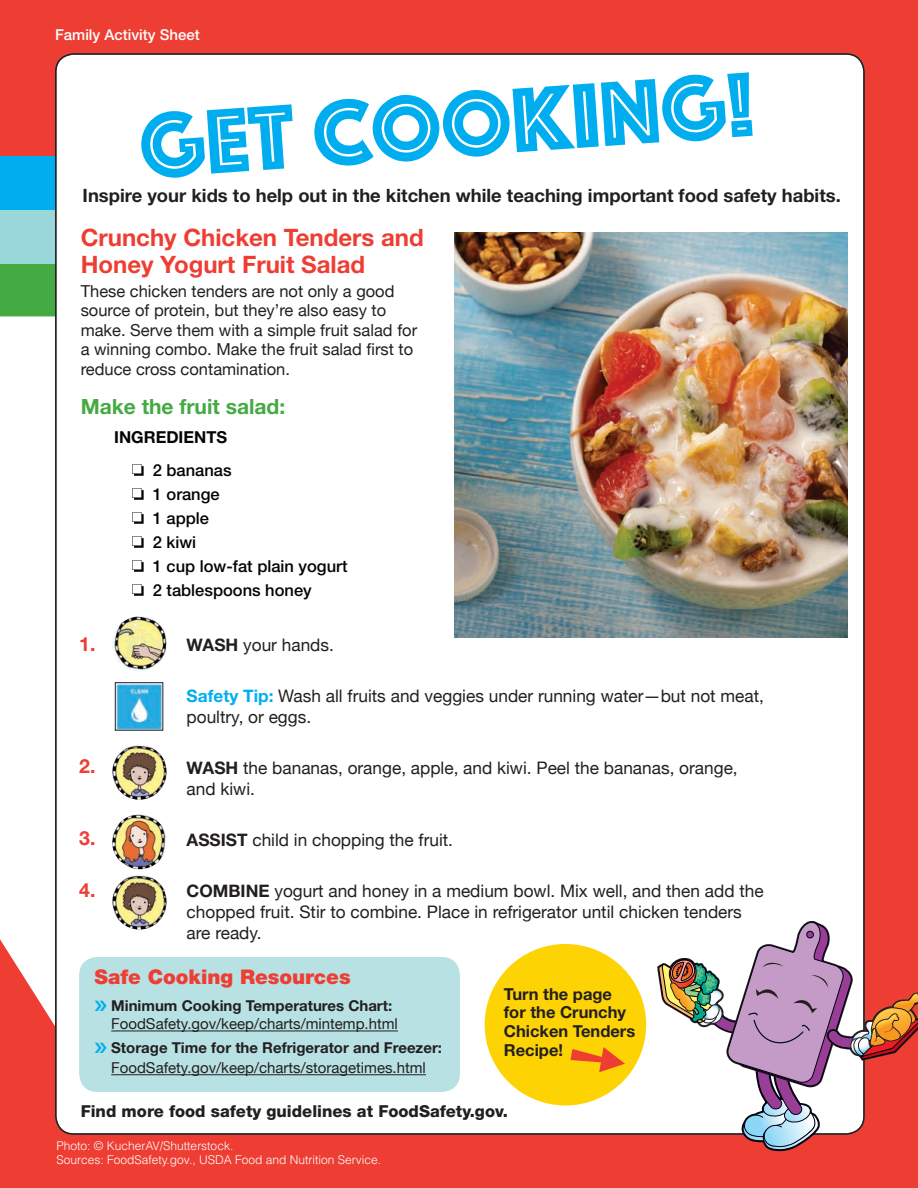
<style>
.page{position:relative;width:918px;height:1188px;background:#ee3e34}
.page>*{position:absolute;margin:0;border:0;box-sizing:border-box;transform-origin:0 0}
.t1{font:700 24px/27px "Helvetica Neue";color:#ee3e34}
.t2{font:700 21px "Helvetica Neue";color:#44aa42}
.t3{font:900 20.25px "Helvetica Neue";color:#ee3e34}
.t4{font:700 19.5px "Helvetica Neue";color:#ee3e34}
.t5{font:700 18.45px "Helvetica Neue";color:#231f20}
.t6{font:17.25px/21px "Helvetica Neue";color:#231f20}
.t7{font:16.5px/19.5px "Helvetica Neue";color:#231f20}
.t8{font:500 16.5px "Helvetica Neue";color:#040503}
.t9{font:700 16.5px/18.6px "Helvetica Neue";color:#231f20}
.t10{font:800 16.5px "Helvetica Neue";color:#231f20}
.t11{font:700 16.5px "Helvetica Neue";color:#040503}
.t12{font:15px/18px "Helvetica Neue";color:#231f20}
.t13{font:500 15px "Helvetica Neue";color:#fff}
.t14{font:300 12px "Helvetica";color:#fff}
.s1{font-weight:700}
.s2{font-weight:700;color:#00aeef}
</style>
<div class="page">
<div style="left:56px;top:54px;width:808px;height:1080px;background:#fff;border-radius:18px"></div>
<img style="left:112px;top:814px;width:55px;height:55px;border-radius:28px">
<img style="left:112px;top:745px;width:55px;height:55px;border-radius:28px">
<img style="left:112px;top:616px;width:55px;height:55px;border-radius:28px">
<img style="left:112px;top:875px;width:55px;height:55px;border-radius:28px">
<img style="left:117px;top:684px;width:44px;height:45px">
<div style="left:115px;top:682px;width:48px;height:49px;border:1px solid #231f20"></div>
<svg style="left:132px;top:464px;width:12px;height:12px"></svg>
<svg style="left:132px;top:488px;width:12px;height:12px"></svg>
<svg style="left:132px;top:512px;width:12px;height:12px"></svg>
<svg style="left:132px;top:536px;width:12px;height:12px"></svg>
<svg style="left:132px;top:560px;width:12px;height:12px"></svg>
<svg style="left:132px;top:584px;width:12px;height:12px"></svg>
<img style="left:454px;top:232px;width:393px;height:405px">
<div style="left:0;top:264px;width:56px;height:54px;background:#44aa42"></div>
<div style="left:0;top:210px;width:56px;height:54px;background:#99d7db"></div>
<div style="left:0;top:156px;width:56px;height:54px;background:#00aeef"></div>
<div style="left:79px;top:957px;width:381px;height:135px;background:#b8e1e4;border-radius:18px"></div>
<hr style="left:111px;top:1031px;width:287px;height:1px;background:#231f20">
<hr style="left:111px;top:1074px;width:315px;height:1px;background:#231f20">
<div style="left:485px;top:944px;width:161px;height:162px;background:#fed304;border-radius:50%"></div>
<div style="left:0;top:316px;width:55px;height:710px;background:#fff"></div>
<svg style="left:141px;top:72px;width:612px;height:106px"></svg>
<svg style="left:652px;top:902px;width:266px;height:250px"></svg>
<p class="t13" style="left:55px;top:26px;width:146px">Family Activity Sheet</p>
<p class="t5" style="left:83px;top:184px;width:760px">Inspire your kids to help out in the kitchen while teaching important food safety habits.</p>
<h2 class="t1" style="left:81px;top:223px;width:345px">Crunchy Chicken Tenders and<br>Honey Yogurt Fruit Salad</h2>
<p class="t7" style="left:81px;top:282px;width:338px">These chicken tenders are not only a good source of protein, but they’re also easy to make. Serve them with a simple fruit salad for a winning combo. Make the fruit salad first to reduce cross contamination.</p>
<h3 class="t2" style="left:81px;top:394px;width:206px">Make the fruit salad:</h3>
<p class="t4" style="left:79px;top:632px;width:18px">1.</p>
<p class="t4" style="left:79px;top:753px;width:18px">2.</p>
<p class="t4" style="left:79px;top:826px;width:18px">3.</p>
<p class="t4" style="left:79px;top:878px;width:18px">4.</p>
<h4 class="t11" style="left:114px;top:427px;width:115px">INGREDIENTS</h4>
<p class="t8" style="left:153px;top:460px;width:80px">2 bananas</p>
<p class="t8" style="left:153px;top:484px;width:68px">1 orange</p>
<p class="t8" style="left:153px;top:508px;width:58px">1 apple</p>
<p class="t8" style="left:153px;top:532px;width:45px">2 kiwi</p>
<p class="t8" style="left:153px;top:556px;width:196px">1 cup low-fat plain yogurt</p>
<p class="t8" style="left:153px;top:580px;width:160px">2 tablespoons honey</p>
<p class="t6" style="left:187px;top:635px;width:149px"><span class="s1">WASH</span> your hands.</p>
<p class="t6" style="left:187px;top:686px;width:579px"><span class="s2">Safety Tip:</span> Wash all fruits and veggies under running water—but not meat, poultry, or eggs.</p>
<p class="t6" style="left:187px;top:758px;width:553px"><span class="s1">WASH</span> the bananas, orange, apple, and kiwi. Peel the bananas, orange, and kiwi.</p>
<p class="t6" style="left:187px;top:830px;width:268px"><span class="s1">ASSIST</span> child in chopping the fruit.</p>
<p class="t6" style="left:187px;top:881px;width:579px"><span class="s1">COMBINE</span> yogurt and honey in a medium bowl. Mix well, and then add the chopped fruit. Stir to combine. Place in refrigerator until chicken tenders are ready.</p>
<h2 class="t3" style="left:94px;top:965px;width:258px">Safe Cooking Resources</h2>
<p class="t12" style="left:111px;top:998px;width:288px"><span class="s1">Minimum Cooking Temperatures Chart:<br></span>FoodSafety.gov/keep/charts/mintemp.html</p>
<p class="t12" style="left:111px;top:1039px;width:332px;line-height:19.8px"><span class="s1">Storage Time for the Refrigerator and Freezer:<br></span>FoodSafety.gov/keep/charts/storagetimes.html</p>
<p class="t9" style="left:504px;top:984px;width:133px">Turn the page for the Crunchy<br>Chicken Tenders<br>Recipe!</p>
<p class="t10" style="left:81px;top:1101px;width:429px">Find more food safety guidelines at FoodSafety.gov.</p>
<p class="t14" style="left:57px;top:1138px;width:178px">Photo: © KucherAV/Shutterstock.</p>
<p class="t14" style="left:57px;top:1152px;width:326px">Sources: FoodSafety.gov., USDA Food and Nutrition Service.</p>
</div>
